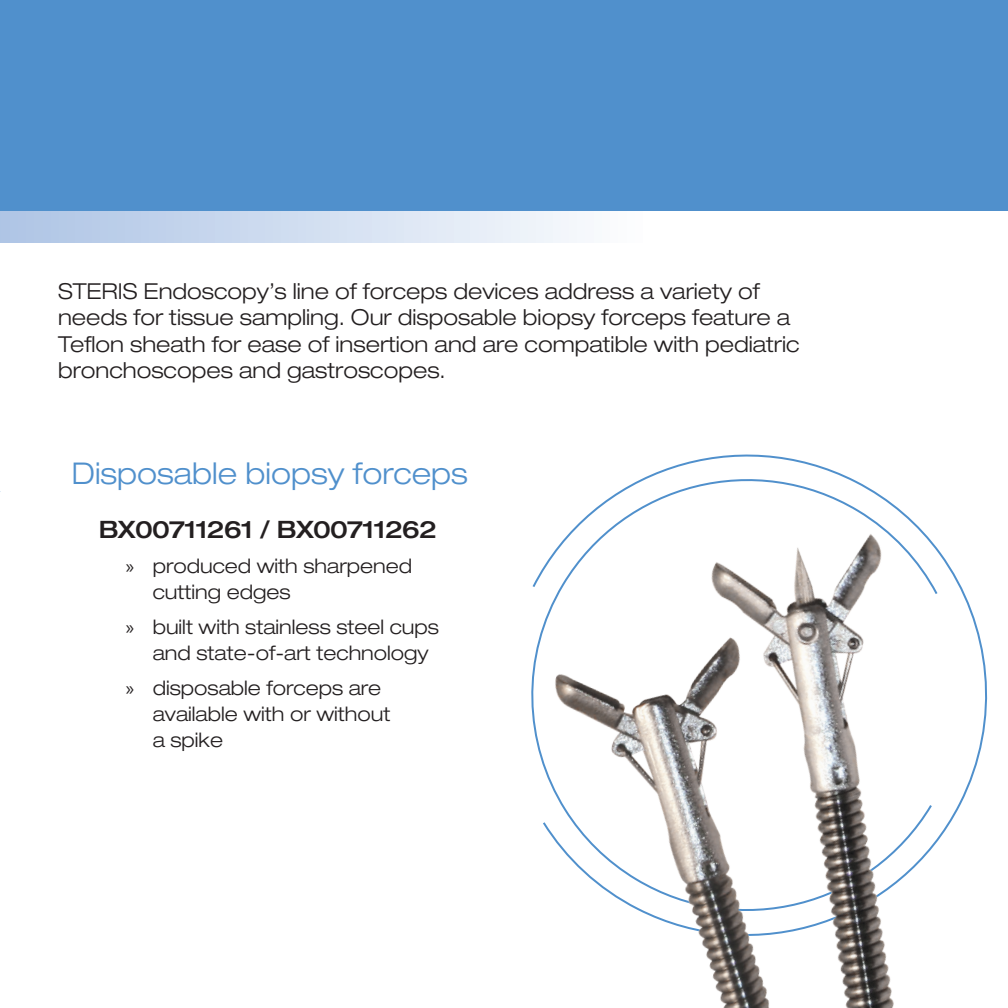
<style>
.page{position:relative;width:1008px;height:1008px;background:#fff}
.page>*{position:absolute;margin:0;border:0;box-sizing:border-box;transform-origin:0 0}
.t1{font:300 expanded 30px "Helvetica Neue LT Std";color:#5090cc}
.t2{font:500 expanded 24px "Helvetica Neue LT Std";letter-spacing:-.03em;color:#231f20}
.t3{font:300 expanded 22px/26.4px "Helvetica Neue LT Std";color:#231f20}
.t4{font:300 expanded 20px/26px "Helvetica Neue LT Std";color:#231f20}
.s1{font-family:"Myriad Pro";font-weight:400;font-stretch:normal}
</style>
<div class="page">
<div style="left:0;top:0;width:1008px;height:227px;background:#5090cc"></div>
<div style="left:0;top:211px;width:1008px;height:32px;background:linear-gradient(to right,#b6cae8,#fff)"></div>
<svg style="left:625px;top:454px;width:363px;height:332px"></svg>
<img style="left:678px;top:478px;width:291px;height:530px">
<img style="left:531px;top:488px;width:329px;height:520px">
<p class="t3" style="left:58px;top:278px;width:743px">STERIS Endoscopy’s line of forceps devices address a variety of needs for tissue sampling. Our disposable biopsy forceps feature a Teflon sheath for ease of insertion and are compatible with pediatric bronchoscopes and gastroscopes.</p>
<p class="t1" style="left:72px;top:455px;width:398px">Disposable biopsy forceps</p>
<p class="t2" style="left:99px;top:515px;width:340px">BX00711261 / BX00711262</p>
<p class="t4" style="left:153px;top:553px;width:261px;text-indent:-27px"><span class="s1">»</span> produced with sharpened cutting edges</p>
<p class="t4" style="left:153px;top:614px;width:288px;text-indent:-27px"><span class="s1">»</span> built with stainless steel cups and state-of-art technology</p>
<p class="t4" style="left:153px;top:675px;width:239px;text-indent:-27px"><span class="s1">»</span> disposable forceps are available with or without a spike</p>
</div>
